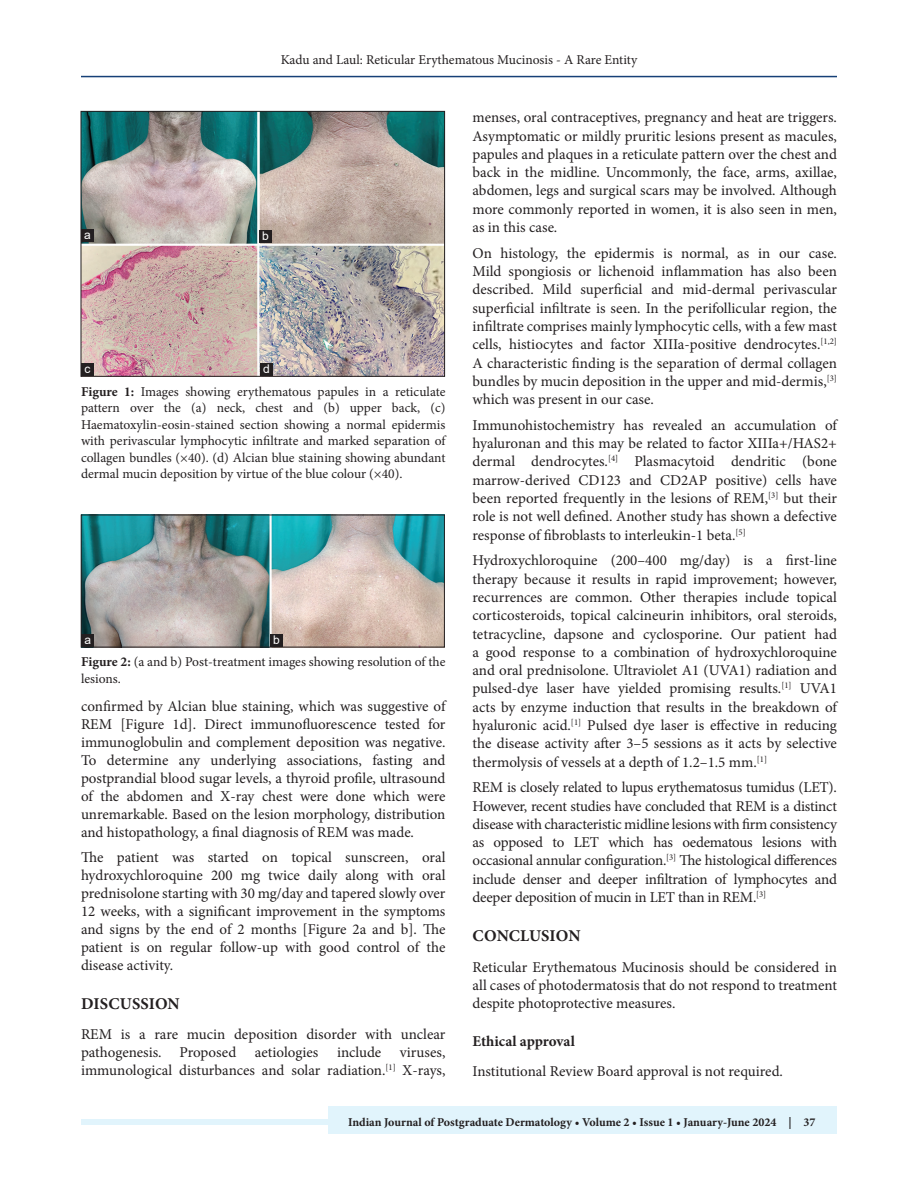
<style>
.page{position:relative;width:918px;height:1188px;background:#fff}
.page>*{position:absolute;margin:0;border:0;box-sizing:border-box;transform-origin:0 0}
.t1{font:700 16.5px "Minion Pro";color:#231f20}
.TX{font:15px/18.3px "Minion Pro";letter-spacing:-.005em;color:#231f20;text-align:justify}
.t2{font:700 15px "Minion Pro";color:#231f20}
.FGC{font:13.5px/16.5px "Minion Pro";color:#231f20}
.JF{font:700 12px "Minion Pro";color:#231f20}
.LABEL{font:12px "Arial";color:#fff}
.s1{font-weight:700}
</style>
<div class="page">
<hr style="left:81px;top:76px;width:756px;height:1px;background:#164077">
<div style="left:81px;top:1119px;width:756px;height:6px;background:#e1f4fc"></div>
<div style="left:329px;top:1106px;width:508px;height:28px;background:#e1f4fc"></div>
<img style="left:83px;top:517px;width:360px;height:128px">
<div style="left:81px;top:515px;width:364px;height:132px;border:1px solid #231f20"></div>
<div style="left:81px;top:634px;width:13px;height:13px;background:#231f20"></div>
<div style="left:270px;top:634px;width:13px;height:13px;background:#231f20"></div>
<img style="left:83px;top:113px;width:360px;height:262px">
<div style="left:81px;top:111px;width:364px;height:266px;border:1px solid #231f20"></div>
<div style="left:81px;top:230px;width:13px;height:12px;background:#231f20"></div>
<div style="left:259px;top:230px;width:13px;height:13px;background:#231f20"></div>
<div style="left:81px;top:363px;width:13px;height:13px;background:#231f20"></div>
<div style="left:260px;top:363px;width:13px;height:13px;background:#231f20"></div>
<p class="FGC" style="left:281px;top:51px;width:358px">Kadu and Laul: Reticular Erythematous Mucinosis - A Rare Entity</p>
<p class="LABEL" style="left:84px;top:227px;width:8px">a</p>
<p class="LABEL" style="left:262px;top:227px;width:8px">b</p>
<p class="LABEL" style="left:84px;top:360px;width:7px">c</p>
<p class="LABEL" style="left:263px;top:360px;width:8px">d</p>
<p class="FGC" style="left:81px;top:383px;width:366px;text-align:justify"><span class="s1">Figure 1:</span> Images showing erythematous papules in a reticulate pattern over the (a) neck, chest and (b) upper back, (c)<br>Haematoxylin-eosin-stained section showing a normal epidermis with perivascular lymphocytic infiltrate and marked separation of collagen bundles (×40). (d) Alcian blue staining showing abundant dermal mucin deposition by virtue of the blue colour (×40).</p>
<p class="LABEL" style="left:84px;top:632px;width:8px">a</p>
<p class="LABEL" style="left:273px;top:632px;width:8px">b</p>
<p class="FGC" style="left:81px;top:654px;width:366px"><span class="s1">Figure 2:</span> (a and b) Post-treatment images showing resolution of the lesions.</p>
<p class="TX" style="left:81px;top:697px;width:366px">confirmed by Alcian blue staining, which was suggestive of REM [Figure 1d]. Direct immunofluorescence tested for immunoglobulin and complement deposition was negative.<br>To determine any underlying associations, fasting and postprandial blood sugar levels, a thyroid profile, ultrasound of the abdomen and X-ray chest were done which were unremarkable. Based on the lesion morphology, distribution and histopathology, a final diagnosis of REM was made.</p>
<p class="TX" style="left:81px;top:848px;width:366px">The patient was started on topical sunscreen, oral hydroxychloroquine 200 mg twice daily along with oral prednisolone starting with 30 mg/day and tapered slowly over 12 weeks, with a significant improvement in the symptoms and signs by the end of 2 months [Figure 2a and b]. The patient is on regular follow-up with good control of the disease activity.</p>
<h1 class="t1" style="left:81px;top:992px;width:100px">DISCUSSION</h1>
<p class="TX" style="left:81px;top:1025px;width:366px">REM is a rare mucin deposition disorder with unclear pathogenesis. Proposed aetiologies include viruses, immunological disturbances and solar radiation.<sup>[1]</sup> X-rays,</p>
<p class="TX" style="left:472px;top:108px;width:366px">menses, oral contraceptives, pregnancy and heat are triggers.<br>Asymptomatic or mildly pruritic lesions present as macules, papules and plaques in a reticulate pattern over the chest and back in the midline. Uncommonly, the face, arms, axillae, abdomen, legs and surgical scars may be involved. Although more commonly reported in women, it is also seen in men, as in this case.</p>
<p class="TX" style="left:472px;top:244px;width:366px">On histology, the epidermis is normal, as in our case.<br>Mild spongiosis or lichenoid inflammation has also been described. Mild superficial and mid-dermal perivascular superficial infiltrate is seen. In the perifollicular region, the infiltrate comprises mainly lymphocytic cells, with a few mast cells, histiocytes and factor XIIIa-positive dendrocytes.<sup>[1,2] </sup>A characteristic finding is the separation of dermal collagen bundles by mucin deposition in the upper and mid-dermis,<sup>[3] </sup>which was present in our case.</p>
<p class="TX" style="left:472px;top:416px;width:366px">Immunohistochemistry has revealed an accumulation of hyaluronan and this may be related to factor XIIIa+/HAS2+ dermal dendrocytes.<sup>[4]</sup> Plasmacytoid dendritic (bone marrow-derived CD123 and CD2AP positive) cells have been reported frequently in the lesions of REM,<sup>[3]</sup> but their role is not well defined. Another study has shown a defective response of fibroblasts to interleukin-1 beta.<sup>[5]</sup></p>
<p class="TX" style="left:472px;top:552px;width:366px">Hydroxychloroquine (200–400 mg/day) is a first-line therapy because it results in rapid improvement; however, recurrences are common. Other therapies include topical corticosteroids, topical calcineurin inhibitors, oral steroids, tetracycline, dapsone and cyclosporine. Our patient had a good response to a combination of hydroxychloroquine and oral prednisolone. Ultraviolet A1 (UVA1) radiation and pulsed-dye laser have yielded promising results.<sup>[1]</sup> UVA1 acts by enzyme induction that results in the breakdown of hyaluronic acid.<sup>[1]</sup> Pulsed dye laser is effective in reducing the disease activity after 3–5 sessions as it acts by selective thermolysis of vessels at a depth of 1.2–1.5 mm.<sup>[1]</sup></p>
<p class="TX" style="left:472px;top:778px;width:366px">REM is closely related to lupus erythematosus tumidus (LET).<br>However, recent studies have concluded that REM is a distinct disease with characteristic midline lesions with firm consistency as opposed to LET which has oedematous lesions with occasional annular configuration.<sup>[3]</sup> The histological differences include denser and deeper infiltration of lymphocytes and deeper deposition of mucin in LET than in REM.<sup>[3]</sup></p>
<h1 class="t1" style="left:473px;top:924px;width:109px">CONCLUSION</h1>
<p class="TX" style="left:472px;top:958px;width:366px">Reticular Erythematous Mucinosis should be considered in all cases of photodermatosis that do not respond to treatment despite photoprotective measures.</p>
<h2 class="t2" style="left:472px;top:1031px;width:104px">Ethical approval</h2>
<p class="TX" style="left:472px;top:1062px;width:312px">Institutional Review Board approval is not required.</p>
<p class="JF" style="left:348px;top:1113px;width:469px">Indian Journal of Postgraduate Dermatology • Volume 2 • Issue 1 • January-June 2024 | 37</p>
</div>
